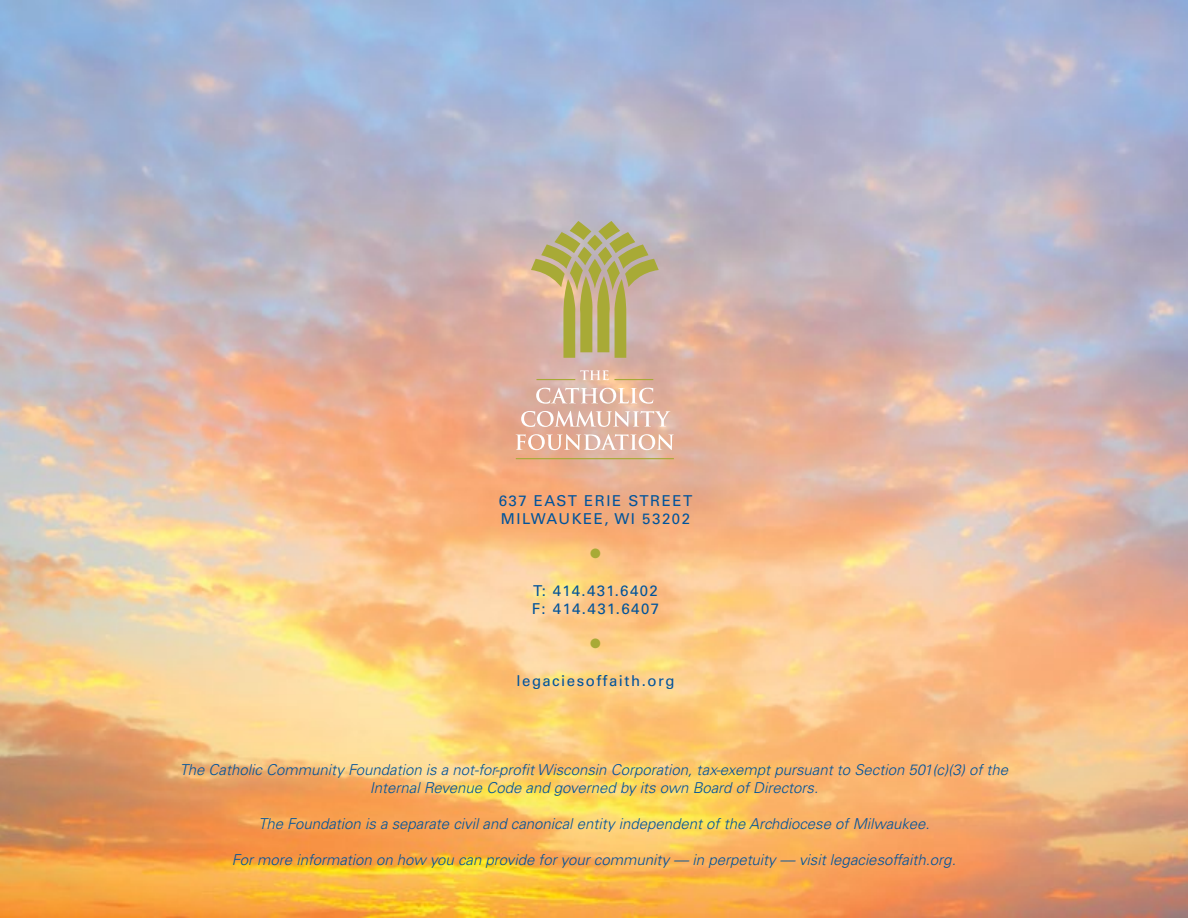
<style>
.page{position:relative;width:1188px;height:918px;background:#fff}
.page>*{position:absolute;margin:0;border:0;box-sizing:border-box;transform-origin:0 0}
.t1{font:italic 300 15px/18px "Univers";color:#00539b;text-align:center}
.t2{font:15px/18px "Univers";letter-spacing:.1em;color:#00539b}
.t3{font:13.5px "Zapf Dingbats ITC";color:#a8aa36}
</style>
<div class="page">
<img style="left:0;top:0;width:1188px;height:918px">
<svg style="left:531px;top:221px;width:128px;height:137px;background:#bfb084"></svg>
<svg style="left:580px;top:370px;width:29px;height:10px"></svg>
<svg style="left:536px;top:388px;width:117px;height:16px"></svg>
<svg style="left:521px;top:411px;width:149px;height:16px"></svg>
<svg style="left:516px;top:434px;width:158px;height:16px"></svg>
<hr style="left:614px;top:379px;width:39px;height:1px;background:#a8aa36">
<hr style="left:536px;top:379px;width:39px;height:1px;background:#a8aa36">
<hr style="left:516px;top:458px;width:158px;height:1px;background:#a8aa36">
<p class="t2" style="left:499px;top:491px;width:195px">637 EAST ERIE STREET<br>MILWAUKEE, WI 53202</p>
<p class="t3" style="left:590px;top:547px;width:12px">●</p>
<p class="t2" style="left:532px;top:581px;width:129px">T: 414.431.6402<br>F: 414.431.6407</p>
<p class="t3" style="left:590px;top:637px;width:12px">●</p>
<p class="t2" style="left:516px;top:671px;width:160px">legaciesoffaith.org</p>
<p class="t1" style="left:180px;top:761px;width:830px">The Catholic Community Foundation is a not-for-profit Wisconsin Corporation, tax-exempt pursuant to Section 501(c)(3) of the<br>Internal Revenue Code and governed by its own Board of Directors.</p>
<p class="t1" style="left:258px;top:815px;width:673px">The Foundation is a separate civil and canonical entity independent of the Archdiocese of Milwaukee.</p>
<p class="t1" style="left:232px;top:851px;width:726px">For more information on how you can provide for your community — in perpetuity — visit legaciesoffaith.org.</p>
</div>
